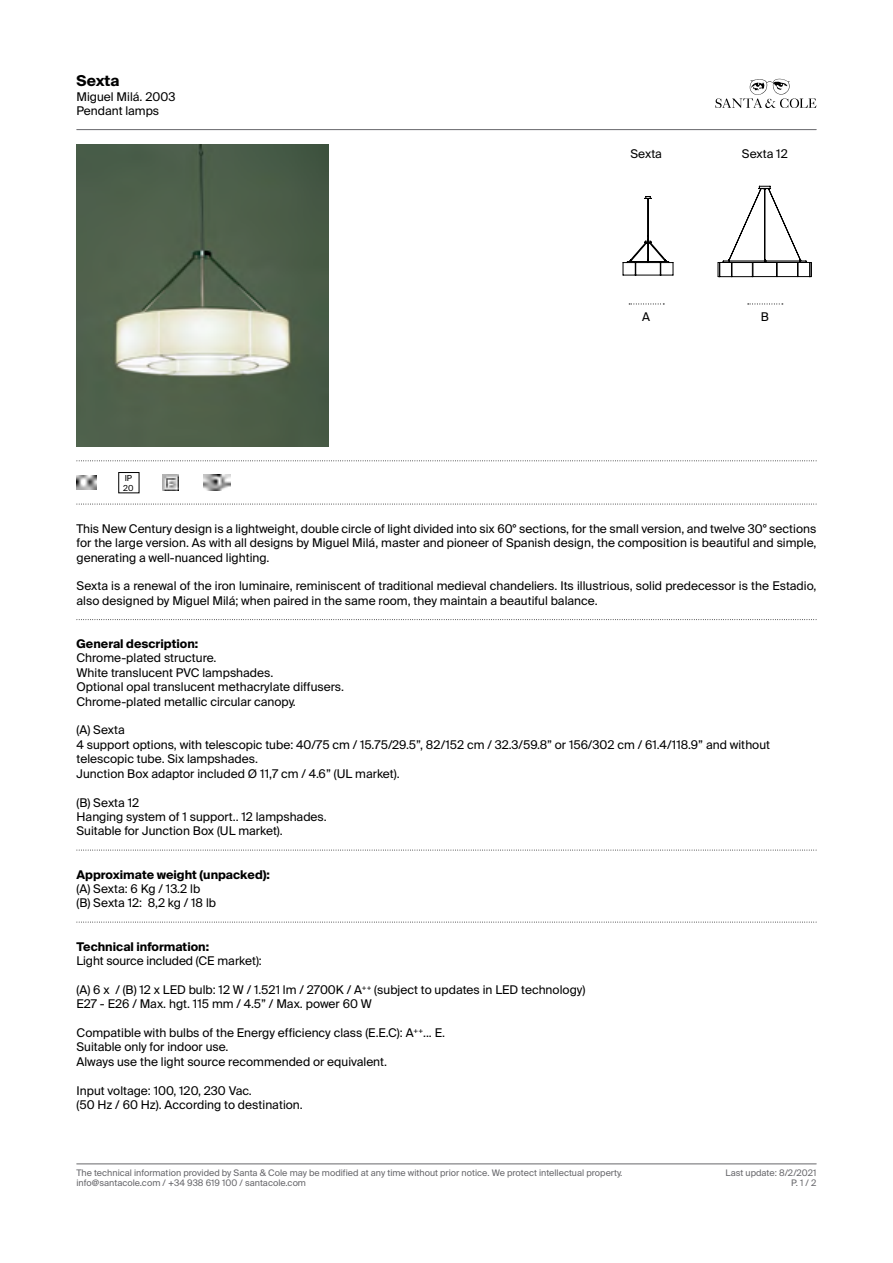
<style>
.page{position:relative;width:893px;height:1263px;background:#fff}
.page>*{position:absolute;margin:0;border:0;box-sizing:border-box;transform-origin:0 0}
.t1{font:700 15px "Suisse Intl";color:#000}
.t2{font:12px/14.4px "Suisse Intl";color:#000}
.t3{font:700 12px "Suisse Intl";color:#000}
.t4{font:9px "Suisse Intl";color:#67676b}
.t5{font:8.25px/9.9px "Suisse Intl";color:#000}
</style>
<div class="page">
<svg style="left:715px;top:79px;width:101px;height:29px"></svg>
<hr style="left:77px;top:129px;width:739px;height:1px;background:#67676b">
<hr style="left:77px;top:1163px;width:739px;height:1px;background:#67676b">
<img style="left:77px;top:144px;width:252px;height:302px">
<svg style="left:77px;top:460px;width:740px;height:1px"></svg>
<svg style="left:77px;top:504px;width:740px;height:1px"></svg>
<svg style="left:77px;top:922px;width:740px;height:1px"></svg>
<svg style="left:77px;top:619px;width:740px;height:1px"></svg>
<img style="left:77px;top:475px;width:19px;height:14px">
<img style="left:204px;top:474px;width:26px;height:16px">
<img style="left:162px;top:474px;width:17px;height:17px">
<svg style="left:623px;top:196px;width:50px;height:79px"></svg>
<svg style="left:718px;top:186px;width:94px;height:91px"></svg>
<svg style="left:629px;top:304px;width:35px;height:1px"></svg>
<svg style="left:748px;top:304px;width:35px;height:1px"></svg>
<svg style="left:77px;top:850px;width:740px;height:1px"></svg>
<p class="t1" style="left:77px;top:72px;width:45px">Sexta</p>
<p class="t2" style="left:77px;top:89px;width:100px">Miguel Milá. 2003<br>Pendant lamps</p>
<p class="t5" style="left:123px;top:473px;width:12px">IP<br>20</p>
<p class="t2" style="left:630px;top:147px;width:33px">Sexta</p>
<p class="t2" style="left:642px;top:310px;width:9px">A</p>
<p class="t2" style="left:742px;top:147px;width:47px">Sexta 12</p>
<p class="t2" style="left:761px;top:310px;width:10px">B</p>
<p class="t2" style="left:77px;top:521px;width:741px;text-align:justify">This New Century design is a lightweight, double circle of light divided into six 60° sections, for the small version, and twelve 30° sections for the large version. As with all designs by Miguel Milá, master and pioneer of Spanish design, the composition is beautiful and simple, generating a well-nuanced lighting.</p>
<p class="t2" style="left:77px;top:579px;width:741px">Sexta is a renewal of the iron luminaire, reminiscent of traditional medieval chandeliers. Its illustrious, solid predecessor is the Estadio, also designed by Miguel Milá; when paired in the same room, they maintain a beautiful balance.</p>
<p class="t3" style="left:77px;top:637px;width:123px">General description:</p>
<p class="t2" style="left:77px;top:651px;width:269px">Chrome-plated structure.<br>White translucent PVC lampshades.<br>Optional opal translucent methacrylate diffusers.<br>Chrome-plated metallic circular canopy.</p>
<p class="t2" style="left:77px;top:723px;width:695px">(A) Sexta<br>4 support options, with telescopic tube: 40/75 cm / 15.75/29.5”, 82/152 cm / 32.3/59.8” or 156/302 cm / 61.4/118.9” and without telescopic tube. Six lampshades.<br>Junction Box adaptor included Ø 11,7 cm / 4.6” (UL market).</p>
<p class="t2" style="left:77px;top:795px;width:252px">(B) Sexta 12<br>Hanging system of 1 support.. 12 lampshades.<br>Suitable for Junction Box (UL market).</p>
<p class="t3" style="left:77px;top:867px;width:195px">Approximate weight (unpacked):</p>
<p class="t2" style="left:77px;top:881px;width:141px">(A) Sexta: 6 Kg / 13.2 lb (B) Sexta 12: 8,2 kg / 18 lb</p>
<p class="t3" style="left:77px;top:939px;width:134px">Technical information:</p>
<p class="t2" style="left:77px;top:953px;width:187px">Light source included (CE market):</p>
<p class="t2" style="left:77px;top:982px;width:510px">(A) 6 x / (B) 12 x LED bulb: 12 W / 1.521 lm / 2700K / A<sup>++</sup> (subject to updates in LED technology)<br>E27 - E26 / Max. hgt. 115 mm / 4.5” / Max. power 60 W</p>
<p class="t2" style="left:77px;top:1025px;width:370px">Compatible with bulbs of the Energy efficiency class (E.E.C): A<sup>++</sup>... E.<br>Suitable only for indoor use.<br>Always use the light source recommended or equivalent.</p>
<p class="t2" style="left:77px;top:1083px;width:228px">Input voltage: 100, 120, 230 Vac.<br>(50 Hz / 60 Hz). According to destination.</p>
<p class="t4" style="left:77px;top:1167px;width:547px">The technical information provided by Santa &amp; Cole may be modified at any time without prior notice. We protect intellectual property.</p>
<p class="t4" style="left:726px;top:1167px;width:92px">Last update: 8/2/2021</p>
<p class="t4" style="left:77px;top:1178px;width:231px">info@santacole.com / +34 938 619 100 / santacole.com</p>
<p class="t4" style="left:791px;top:1178px;width:27px">P. 1 / 2</p>
</div>
